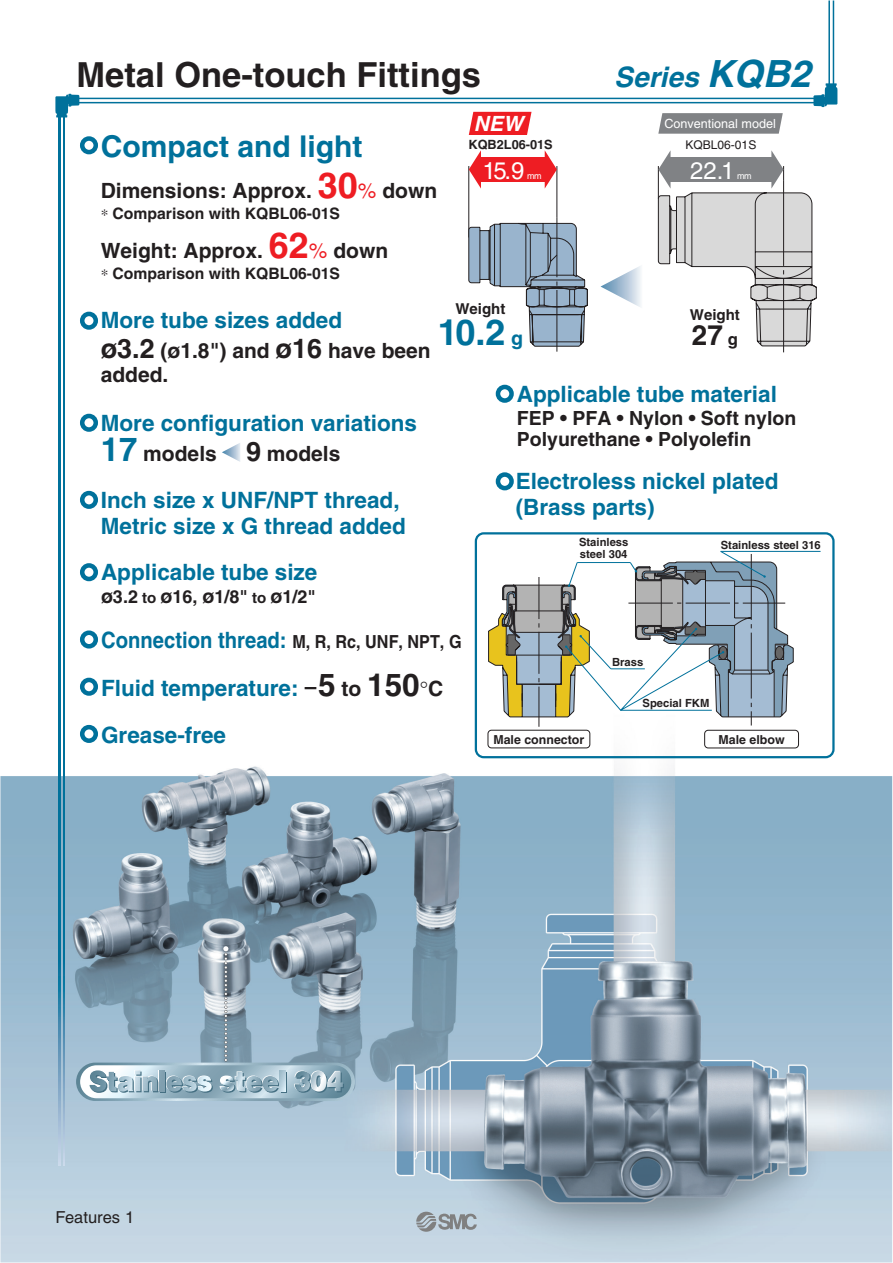
<style>
.page{position:relative;width:893px;height:1263px;background:#fff}
.page>*{position:absolute;margin:0;border:0;box-sizing:border-box;transform-origin:0 0}
.t1{font:700 36px "Helvetica";color:#00719b}
.t2{font:700 34.5px "Helvetica";color:#231f20}
.t3{font:700 30px "Helvetica";color:#00719b}
.t4{font:italic 700 28.2px "Helvetica";color:#00719b}
.t5{font:700 28.05px "Helvetica";color:#231f20}
.t6{font:24px "Helvetica";color:#fff}
.t7{font:700 22.5px/25.5px "Helvetica";color:#00719b}
.t8{font:700 22.5px "Helvetica";color:#00719b;scale:.9 1}
.t9{font:700 21px/24px "Helvetica";color:#231f20}
.t10{font:italic 700 21px "Helvetica";color:#fff}
.t11{font:700 19.5px/21px "Helvetica";color:#231f20}
.t12{font:700 18px "Helvetica";color:#231f20}
.t13{font:16.5px "Helvetica";color:#231f20}
.t14{font:700 15.75px "Helvetica";color:#231f20}
.t15{font:700 15px "Helvetica";color:#231f20}
.t16{font:700 12.75px "Helvetica";color:#231f20}
.t17{font:12.6px "Helvetica";color:#fff}
.t18{font:700 12.45px "Helvetica";color:#231f20}
.t19{font:12px "Helvetica";color:#231f20}
.t20{font:700 11.25px/12px "Helvetica";color:#231f20}
.t21{font:9px "Helvetica";color:#fff}
.s1{font-size:37.5px}
.s2{font-size:36px;color:#ee1d23}
.s3{font-weight:400;color:#ee1d23}
.s4{font-size:27px}
.s5{font-size:33px;color:#00719b}
.s6{font-size:19.5px}
.s7{font-size:16.5px}
.s8{font-size:15px}
.s9{font-size:18px;color:#231f20}
.s10{font-size:21px;color:#231f20}
.s11{font-size:31.5px;color:#231f20}
</style>
<div class="page">
<img style="left:1px;top:638px;width:891px;height:624px">
<hr style="left:557px;top:166px;width:1px;height:52px;background:#231f20">
<svg style="left:516px;top:218px;width:72px;height:134px"></svg>
<svg style="left:658px;top:150px;width:159px;height:202px"></svg>
<div style="left:480px;top:157px;width:65px;height:25px;background:#ee1d23"></div>
<svg style="left:545px;top:151px;width:12px;height:38px"></svg>
<svg style="left:600px;top:266px;width:41px;height:41px"></svg>
<svg style="left:469px;top:112px;width:62px;height:23px"></svg>
<div style="left:475px;top:532px;width:360px;height:226px;border:2px solid #00719b;border-radius:8px"></div>
<hr style="left:721px;top:551px;width:99px;height:1px;background:#00719b">
<svg style="left:516px;top:551px;width:277px;height:176px"></svg>
<hr style="left:621px;top:710px;width:91px;height:1px;background:#00719b">
<hr style="left:611px;top:668px;width:34px;height:1px;background:#00719b">
<div style="left:487px;top:730px;width:103px;height:18px;border:1px solid #231f20;border-radius:4px"></div>
<div style="left:704px;top:730px;width:95px;height:18px;border:1px solid #231f20;border-radius:4px"></div>
<svg style="left:658px;top:113px;width:125px;height:21px;background:#87898b"></svg>
<hr style="left:62px;top:98px;width:771px;height:1px;background:#00719b">
<hr style="left:62px;top:102px;width:771px;height:1px;background:#00719b">
<hr style="left:833px;top:0;width:1px;height:100px;background:#00719b">
<hr style="left:828px;top:0;width:2px;height:100px;background:#00719b">
<svg style="left:63px;top:117px;width:2px;height:1048px;background:#1379a1"></svg>
<svg style="left:59px;top:117px;width:1px;height:1048px"></svg>
<svg style="left:55px;top:94px;width:24px;height:23px"></svg>
<svg style="left:813px;top:83px;width:24px;height:24px"></svg>
<svg style="left:78px;top:134px;width:438px;height:611px"></svg>
<svg style="left:76px;top:1062px;width:279px;height:39px;background:#92b0bf"></svg>
<svg style="left:80px;top:1065px;width:271px;height:33px;background:#a9c1ce"></svg>
<div style="left:159px;top:1070px;width:5px;height:21px;background:#85a4b4"></div>
<svg style="left:279px;top:1070px;width:5px;height:21px"></svg>
<svg style="left:160px;top:1072px;width:6px;height:20px"></svg>
<svg style="left:281px;top:1072px;width:5px;height:20px"></svg>
<svg style="left:89px;top:1070px;width:69px;height:23px"></svg>
<div style="left:159px;top:1071px;width:6px;height:20px;background:#809faf"></div>
<svg style="left:166px;top:1075px;width:47px;height:18px"></svg>
<svg style="left:294px;top:1070px;width:50px;height:23px"></svg>
<svg style="left:223px;top:946px;width:5px;height:116px"></svg>
<svg style="left:222px;top:443px;width:18px;height:19px"></svg>
<svg style="left:280px;top:1071px;width:5px;height:20px"></svg>
<svg style="left:220px;top:1071px;width:59px;height:22px"></svg>
<svg style="left:416px;top:1212px;width:61px;height:20px"></svg>
<hr style="left:0;top:0;width:893px;height:1px;background:#fff">
<svg style="left:421px;top:681px;width:6px;height:6px"></svg>
<p class="t2" style="left:77px;top:54px;width:406px">Metal One-touch Fittings</p>
<p class="t4" style="left:614px;top:60px;width:207px">Series <span class="s1">KQB2</span></p>
<p class="t3" style="left:101px;top:128px;width:263px">Compact and light</p>
<p class="t9" style="left:101px;top:179px;width:338px">Dimensions: Approx. <span class="s2">30</span><span class="s3">%</span> down</p>
<p class="t14" style="left:101px;top:204px;width:241px">∗ Comparison with KQBL06-01S</p>
<p class="t9" style="left:101px;top:239px;width:289px">Weight: Approx. <span class="s2">62</span><span class="s3">%</span> down</p>
<p class="t14" style="left:101px;top:264px;width:241px">∗ Comparison with KQBL06-01S</p>
<p class="t10" style="left:474px;top:111px;width:56px">NEW</p>
<p class="t17" style="left:664px;top:116px;width:113px">Conventional model</p>
<p class="t16" style="left:468px;top:136px;width:86px">KQB2L06-01S</p>
<p class="t19" style="left:686px;top:138px;width:72px">KQBL06-01S</p>
<p class="t6" style="left:483px;top:156px;width:43px">15.9</p>
<p class="t6" style="left:690px;top:156px;width:46px">22.1</p>
<p class="t21" style="left:527px;top:170px;width:16px">mm</p>
<p class="t21" style="left:737px;top:170px;width:16px">mm</p>
<p class="t7" style="left:101px;top:307px;width:243px">More tube sizes added</p>
<p class="t9" style="left:101px;top:339px;width:331px"><span class="s4">ø3.2</span> (ø1.8") and <span class="s4">ø16</span> have been added.</p>
<p class="t7" style="left:101px;top:410px;width:318px">More configuration variations</p>
<p class="t9" style="left:101px;top:441px;width:241px"><span class="s5">17</span> models <span class="s4">9</span> models</p>
<p class="t7" style="left:101px;top:487px;width:307px">Inch size x UNF/NPT thread,<br>Metric size x G thread added</p>
<p class="t15" style="left:455px;top:300px;width:51px">Weight</p>
<p class="t15" style="left:690px;top:305px;width:51px">Weight</p>
<p class="t1" style="left:438px;top:310px;width:87px">10.2 <span class="s6">g</span></p>
<p class="t5" style="left:692px;top:318px;width:47px">27 <span class="s7">g</span></p>
<p class="t7" style="left:517px;top:381px;width:262px">Applicable tube material</p>
<p class="t11" style="left:517px;top:407px;width:281px">FEP • PFA • Nylon • Soft nylon<br>Polyurethane • Polyolefin</p>
<p class="t7" style="left:516px;top:468px;width:264px">Electroless nickel plated (Brass parts)</p>
<p class="t20" style="left:579px;top:536px;width:51px">Stainless steel 304</p>
<p class="t20" style="left:721px;top:539px;width:102px">Stainless steel 316</p>
<p class="t7" style="left:101px;top:559px;width:218px">Applicable tube size</p>
<p class="t12" style="left:101px;top:585px;width:216px"><span class="s6">ø</span>3.2 <span class="s8">to</span> <span class="s6">ø</span>16, <span class="s6">ø</span>1/8" <span class="s8">to</span> <span class="s6">ø</span>1/2"</p>
<p class="t8" style="left:101px;top:626px;width:402px">Connection thread: <span class="s9">M, R, Rc, UNF, NPT, G</span></p>
<p class="t7" style="left:101px;top:674px;width:344px">Fluid temperature: <span class="s10">–</span><span class="s11">5</span> <span class="s10">to</span> <span class="s11">150</span> <span class="s10">C</span></p>
<p class="t7" style="left:101px;top:722px;width:127px">Grease-free</p>
<p class="t20" style="left:612px;top:656px;width:33px">Brass</p>
<p class="t20" style="left:642px;top:697px;width:68px">Special FKM</p>
<p class="t18" style="left:493px;top:732px;width:92px">Male connector</p>
<p class="t18" style="left:718px;top:732px;width:68px">Male elbow</p>
<p class="t13" style="left:55px;top:1208px;width:80px">Features 1</p>
</div>
